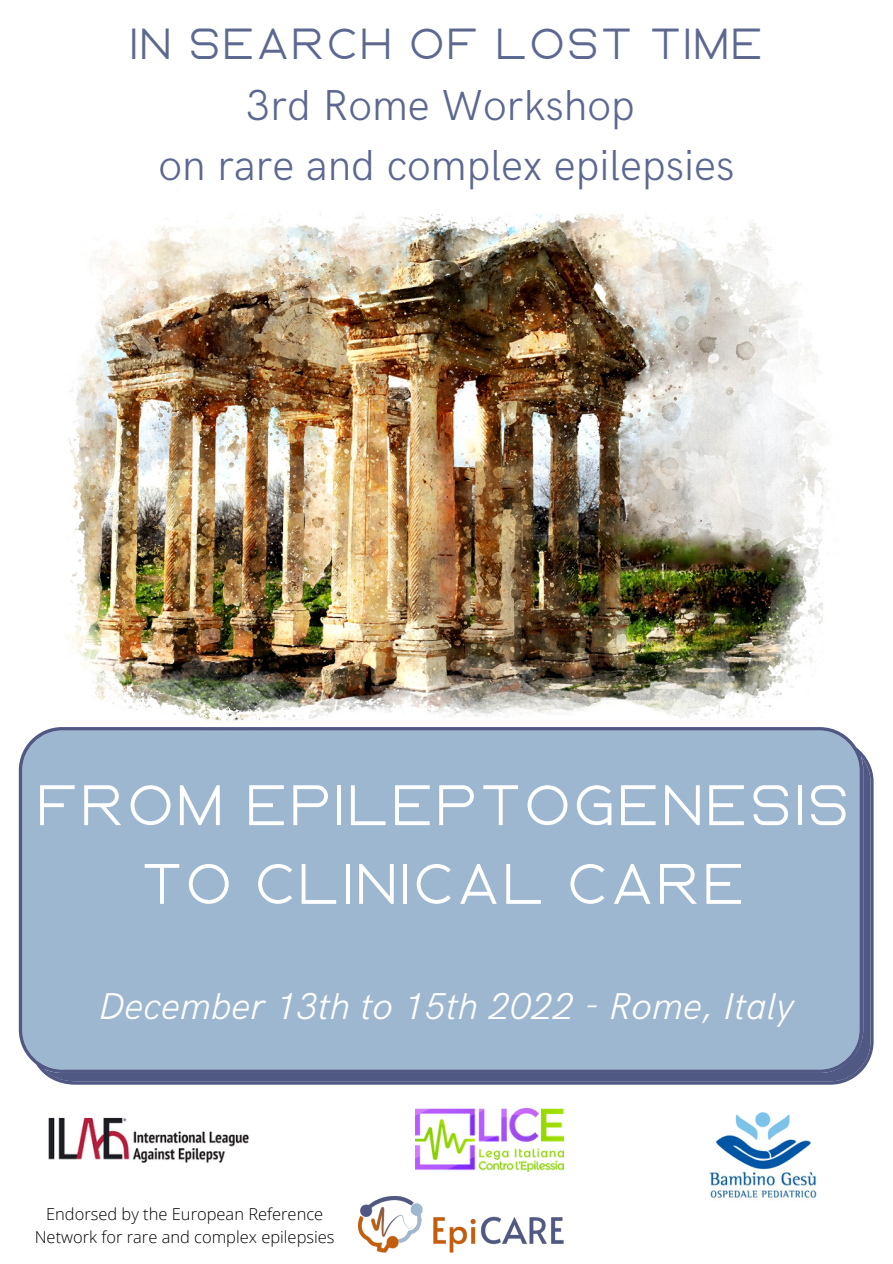
<style>
.page{position:relative;width:893px;height:1264px;background:#fff}
.page>*{position:absolute;margin:0;border:0;box-sizing:border-box;transform-origin:0 0}
.t1{font:800 57px/78.8px "Ablation";color:#fff;text-align:center}
.t2{font:300 43.5px/60.8px "HK Grotesk";color:#5d6891;text-align:center}
.t3{font:800 43.5px "Ablation";color:#5d6891}
.t4{font:italic 300 37.5px "HK Grotesk";color:#fff}
.t5{font:300 16.5px/22.5px "Open Sans";color:#000;text-align:center}
</style>
<div class="page">
<img style="left:66px;top:213px;width:763px;height:508px">
<img style="left:48px;top:1117px;width:201px;height:46px">
<img style="left:359px;top:1196px;width:205px;height:57px">
<img style="left:415px;top:1108px;width:149px;height:63px">
<img style="left:689px;top:1084px;width:148px;height:116px">
<svg style="left:19px;top:727px;width:854px;height:357px;fill:#9eb7d1"></svg>
<h2 class="t3" style="left:129px;top:25px;width:636px">IN SEARCH OF LOST TIME</h2>
<h2 class="t2" style="left:158px;top:76px;width:577px">3rd Rome Workshop<br>on rare and complex epilepsies</h2>
<h1 class="t1" style="left:35px;top:768px;width:816px">FROM EPILEPTOGENESIS<br>TO CLINICAL CARE</h1>
<h3 class="t4" style="left:99px;top:985px;width:696px">December 13th to 15th 2022 - Rome, Italy</h3>
<p class="t5" style="left:35px;top:1202px;width:301px">Endorsed by the European Reference<br>Network for rare and complex epilepsies</p>
</div>
